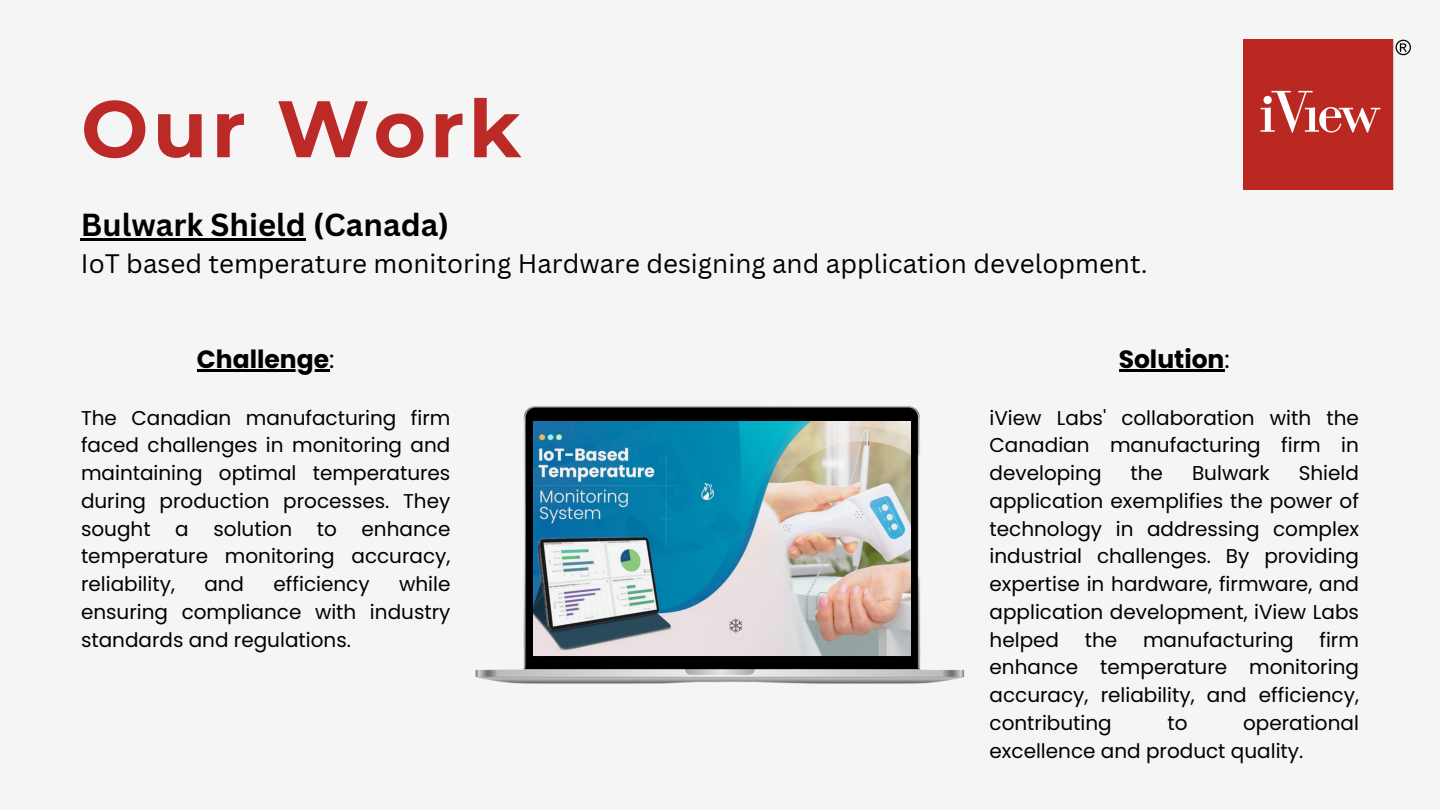
<style>
.page{position:relative;width:1440px;height:810px;background:#f5f5f5}
.page>*{position:absolute;margin:0;border:0;box-sizing:border-box;transform-origin:0 0}
.t1{font:700 80px "Montserrat";letter-spacing:.05em;color:#bb2a26}
.t2{font:700 31px "Canva Sans";color:#000}
.t3{font:26px "Canva Sans";color:#000}
.t4{font:700 25px "Poppins";color:#000}
.t5{font:20px/27.8px "Poppins";color:#000;text-align:justify}
.s1{font-weight:400}
</style>
<div class="page">
<img style="left:1243px;top:39px;width:167px;height:150px">
<img style="left:475px;top:405px;width:490px;height:278px">
<img style="left:534px;top:421px;width:376px;height:235px">
<hr style="left:81px;top:238px;width:225px;height:3px;background:#000">
<hr style="left:197px;top:369px;width:132px;height:2px;background:#000">
<hr style="left:1119px;top:369px;width:106px;height:2px;background:#000">
<p class="t1" style="left:81px;top:80px;width:442px">Our Work</p>
<h2 class="t2" style="left:81px;top:203px;width:370px">Bulwark Shield (Canada)</h2>
<h2 class="t3" style="left:81px;top:245px;width:1068px">IoT based temperature monitoring Hardware designing and application development.</h2>
<p class="t4" style="left:197px;top:341px;width:139px">Challenge<span class="s1">:</span></p>
<p class="t5" style="left:81px;top:404px;width:371px">The Canadian manufacturing firm faced challenges in monitoring and maintaining optimal temperatures during production processes. They sought a solution to enhance temperature monitoring accuracy, reliability,</p>
<p class="t5" style="left:204px;top:570px;width:41px">and</p>
<p class="t5" style="left:274px;top:570px;width:98px">efficiency</p>
<p class="t5" style="left:81px;top:570px;width:371px;text-indent:318px">while ensuring compliance with industry standards and regulations.</p>
<p class="t4" style="left:1119px;top:341px;width:113px">Solution<span class="s1">:</span></p>
<h2 class="t5" style="left:990px;top:404px;width:371px">iView Labs' collaboration with the Canadian manufacturing firm in developing</h2>
<h2 class="t5" style="left:990px;top:459px;width:371px;text-indent:309px">Shield application exemplifies the power of technology in addressing complex industrial challenges. By providing expertise in hardware, firmware, and application development, iView Labs helped</h2>
<h2 class="t5" style="left:1131px;top:459px;width:34px">the</h2>
<h2 class="t5" style="left:1192px;top:459px;width:79px">Bulwark</h2>
<h2 class="t5" style="left:990px;top:626px;width:371px;text-indent:330px">firm enhance temperature monitoring accuracy, reliability, and efficiency, contributing</h2>
<h2 class="t5" style="left:1085px;top:626px;width:34px">the</h2>
<h2 class="t5" style="left:1143px;top:626px;width:152px">manufacturing</h2>
<h2 class="t5" style="left:990px;top:709px;width:371px;text-indent:254px">operational excellence and product quality.</h2>
<h2 class="t5" style="left:1167px;top:709px;width:22px">to</h2>
</div>
